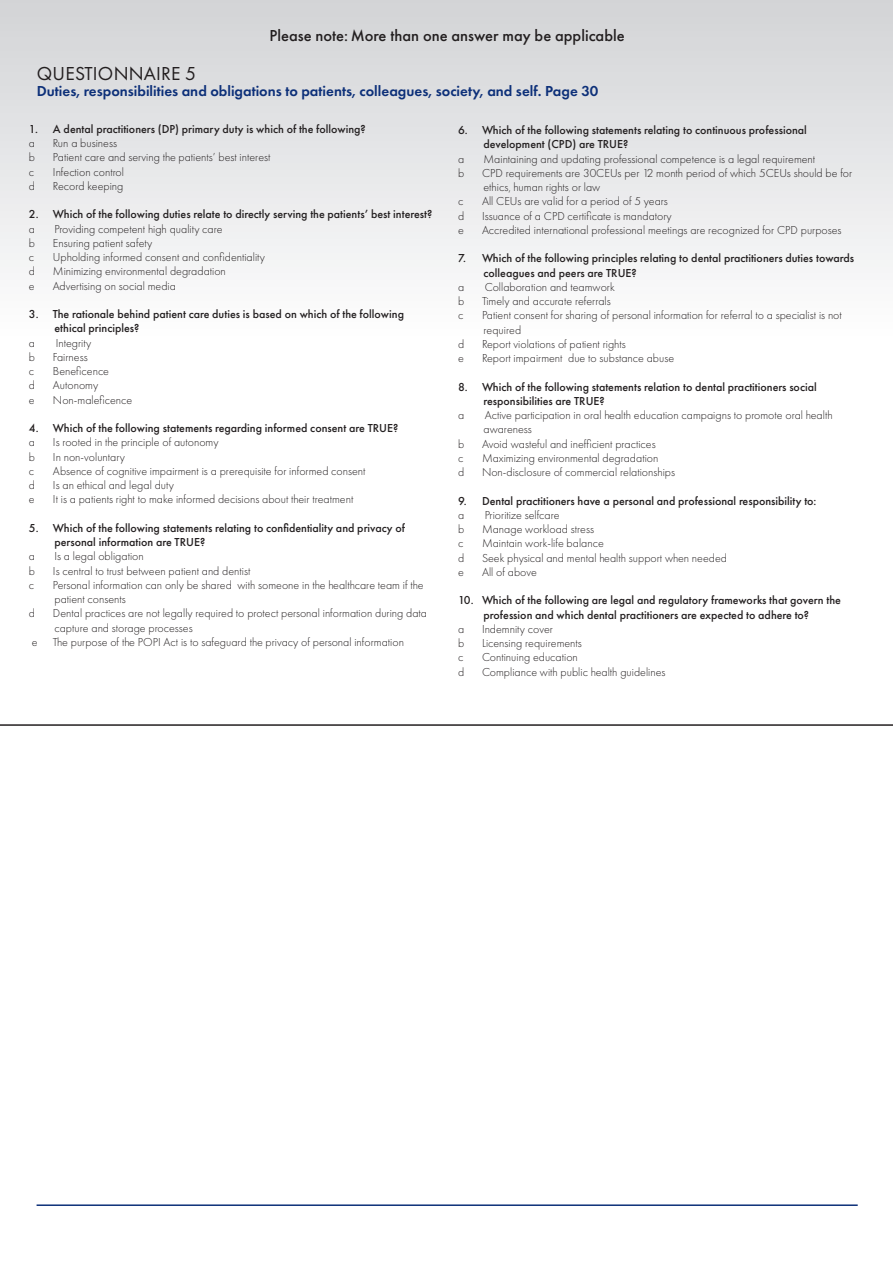
<style>
.page{position:relative;width:893px;height:1263px;background:#fff}
.page>*{position:absolute;margin:0;border:0;box-sizing:border-box;transform-origin:0 0}
.t1{font:19.5px "Futura PT";letter-spacing:.01em;color:#231f20}
.t2{font:500 16.5px "Futura PT";color:#231f20}
.DM_Main_Heading{font:600 15px "Futura PT";color:#0d3079}
.t3{font:300 12px/14.2px "Futura PT";color:#231f20}
.t4{font:500 12px/14.2px "Futura PT";color:#231f20}
</style>
<div class="page">
<div style="left:0;top:0;width:893px;height:339px;background:linear-gradient(to bottom,#d2d3d6,#fefefe)"></div>
<hr style="left:37px;top:1204px;width:821px;height:2px;background:#0d3079">
<hr style="left:0;top:724px;width:893px;height:2px;background:#231f20">
<p class="t2" style="left:270px;top:26px;width:357px">Please note: More than one answer may be applicable</p>
<p class="t1" style="left:37px;top:62px;width:161px">QUESTIONNAIRE 5</p>
<p class="DM_Main_Heading" style="left:37px;top:82px;width:563px">Duties, responsibilities and obligations to patients, colleagues, society, and self. Page 30</p>
<p class="t4" style="left:29px;top:122px;width:338px">1. A dental practitioners (DP) primary duty is which of the following?</p>
<p class="t3" style="left:29px;top:136px;width:8px">a</p>
<p class="t3" style="left:53px;top:136px;width:66px">Run a business</p>
<p class="t3" style="left:29px;top:150px;width:8px">b</p>
<p class="t3" style="left:53px;top:150px;width:219px">Patient care and serving the patients’ best interest</p>
<p class="t3" style="left:29px;top:165px;width:7px">c</p>
<p class="t3" style="left:53px;top:165px;width:73px">Infection control</p>
<p class="t3" style="left:29px;top:179px;width:8px">d</p>
<p class="t3" style="left:53px;top:179px;width:72px">Record keeping</p>
<p class="t4" style="left:29px;top:207px;width:405px">2. Which of the following duties relate to directly serving the patients’ best interest?</p>
<p class="t3" style="left:29px;top:222px;width:8px">a</p>
<p class="t3" style="left:54px;top:222px;width:170px">Providing competent high quality care</p>
<p class="t3" style="left:29px;top:236px;width:8px">b</p>
<p class="t3" style="left:53px;top:236px;width:101px">Ensuring patient safety</p>
<p class="t3" style="left:29px;top:250px;width:7px">c</p>
<p class="t3" style="left:53px;top:250px;width:213px">Upholding informed consent and confidentiality</p>
<p class="t3" style="left:29px;top:264px;width:8px">d</p>
<p class="t3" style="left:53px;top:264px;width:174px">Minimizing environmental degradation</p>
<p class="t3" style="left:29px;top:279px;width:7px">e</p>
<p class="t3" style="left:53px;top:279px;width:125px">Advertising on social media</p>
<p class="t4" style="left:54px;top:307px;width:351px;text-indent:-26px">3. The rationale behind patient care duties is based on which of the following ethical principles?</p>
<p class="t3" style="left:29px;top:336px;width:8px">a</p>
<p class="t3" style="left:56px;top:336px;width:37px">Integrity</p>
<p class="t3" style="left:29px;top:350px;width:8px">b</p>
<p class="t3" style="left:53px;top:350px;width:36px">Fairness</p>
<p class="t3" style="left:29px;top:364px;width:7px">c</p>
<p class="t3" style="left:53px;top:364px;width:58px">Beneficence</p>
<p class="t3" style="left:29px;top:378px;width:8px">d</p>
<p class="t3" style="left:53px;top:378px;width:47px">Autonomy</p>
<p class="t3" style="left:29px;top:393px;width:7px">e</p>
<p class="t3" style="left:53px;top:393px;width:81px">Non-maleficence</p>
<p class="t4" style="left:29px;top:421px;width:371px">4. Which of the following statements regarding informed consent are TRUE?</p>
<p class="t3" style="left:29px;top:435px;width:8px">a</p>
<p class="t3" style="left:53px;top:435px;width:167px">Is rooted in the principle of autonomy</p>
<p class="t3" style="left:29px;top:450px;width:8px">b</p>
<p class="t3" style="left:53px;top:450px;width:73px">In non-voluntary</p>
<p class="t3" style="left:29px;top:464px;width:7px">c</p>
<p class="t3" style="left:53px;top:464px;width:314px">Absence of cognitive impairment is a prerequisite for informed consent</p>
<p class="t3" style="left:29px;top:478px;width:8px">d</p>
<p class="t3" style="left:53px;top:478px;width:122px">Is an ethical and legal duty</p>
<p class="t3" style="left:29px;top:492px;width:7px">e</p>
<p class="t3" style="left:53px;top:492px;width:302px">It is a patients right to make informed decisions about their treatment</p>
<p class="t4" style="left:54px;top:521px;width:352px;text-indent:-26px">5. Which of the following statements relating to confidentiality and privacy of personal information are TRUE?</p>
<p class="t3" style="left:29px;top:549px;width:8px">a</p>
<p class="t3" style="left:54px;top:549px;width:91px">Is a legal obligation</p>
<p class="t3" style="left:29px;top:564px;width:8px">b</p>
<p class="t3" style="left:53px;top:564px;width:199px">Is central to trust between patient and dentist</p>
<p class="t3" style="left:29px;top:578px;width:7px">c</p>
<p class="t3" style="left:53px;top:578px;width:372px">Personal information can only be shared with someone in the healthcare team if the patient consents</p>
<p class="t3" style="left:29px;top:606px;width:8px">d</p>
<p class="t3" style="left:53px;top:606px;width:376px">Dental practices are not legally required to protect personal information during data capture and storage processes</p>
<p class="t3" style="left:32px;top:635px;width:7px">e</p>
<p class="t3" style="left:53px;top:635px;width:352px">The purpose of the POPI Act is to safeguard the privacy of personal information</p>
<p class="t4" style="left:483px;top:123px;width:325px;text-indent:-26px">6. Which of the following statements relating to continuous professional development (CPD) are TRUE?</p>
<p class="t3" style="left:458px;top:152px;width:8px">a</p>
<p class="t3" style="left:483px;top:152px;width:333px">Maintaining and updating professional competence is a legal requirement</p>
<p class="t3" style="left:458px;top:166px;width:8px">b</p>
<p class="t3" style="left:482px;top:166px;width:372px">CPD requirements are 30CEUs per 12 month period of which 5CEUs should be for ethics, human rights or law</p>
<p class="t3" style="left:458px;top:194px;width:7px">c</p>
<p class="t3" style="left:482px;top:194px;width:187px">All CEUs are valid for a period of 5 years</p>
<p class="t3" style="left:458px;top:209px;width:8px">d</p>
<p class="t3" style="left:482px;top:209px;width:191px">Issuance of a CPD certificate is mandatory</p>
<p class="t3" style="left:458px;top:223px;width:7px">e</p>
<p class="t3" style="left:482px;top:223px;width:361px">Accredited international professional meetings are recognized for CPD purposes</p>
<p class="t4" style="left:483px;top:251px;width:372px;text-indent:-26px">7. Which of the following principles relating to dental practitioners duties towards colleagues and peers are TRUE?</p>
<p class="t3" style="left:458px;top:280px;width:8px">a</p>
<p class="t3" style="left:485px;top:280px;width:132px">Collaboration and teamwork</p>
<p class="t3" style="left:458px;top:294px;width:8px">b</p>
<p class="t3" style="left:482px;top:294px;width:130px">Timely and accurate referrals</p>
<p class="t3" style="left:458px;top:308px;width:7px">c</p>
<p class="t3" style="left:482px;top:308px;width:361px">Patient consent for sharing of personal information for referral to a specialist is not required</p>
<p class="t3" style="left:458px;top:337px;width:8px">d</p>
<p class="t3" style="left:482px;top:337px;width:145px">Report violations of patient rights</p>
<p class="t3" style="left:458px;top:351px;width:7px">e</p>
<p class="t3" style="left:482px;top:351px;width:194px">Report impairment due to substance abuse</p>
<p class="t4" style="left:483px;top:379px;width:335px;text-indent:-26px">8. Which of the following statements relation to dental practitioners social responsibilities are TRUE?</p>
<p class="t3" style="left:458px;top:408px;width:8px">a</p>
<p class="t3" style="left:483px;top:408px;width:351px">Active participation in oral health education campaigns to promote oral health awareness</p>
<p class="t3" style="left:458px;top:437px;width:8px">b</p>
<p class="t3" style="left:482px;top:437px;width:175px">Avoid wasteful and inefficient practices</p>
<p class="t3" style="left:458px;top:451px;width:7px">c</p>
<p class="t3" style="left:482px;top:451px;width:178px">Maximizing environmental degradation</p>
<p class="t3" style="left:458px;top:465px;width:8px">d</p>
<p class="t3" style="left:482px;top:465px;width:195px">Non-disclosure of commercial relationships</p>
<p class="t4" style="left:458px;top:493px;width:360px">9. Dental practitioners have a personal and professional responsibility to:</p>
<p class="t3" style="left:458px;top:508px;width:8px">a</p>
<p class="t3" style="left:485px;top:508px;width:76px">Prioritize selfcare</p>
<p class="t3" style="left:458px;top:522px;width:8px">b</p>
<p class="t3" style="left:482px;top:522px;width:114px">Manage workload stress</p>
<p class="t3" style="left:458px;top:536px;width:7px">c</p>
<p class="t3" style="left:482px;top:536px;width:123px">Maintain work-life balance</p>
<p class="t3" style="left:458px;top:551px;width:8px">d</p>
<p class="t3" style="left:482px;top:551px;width:246px">Seek physical and mental health support when needed</p>
<p class="t3" style="left:458px;top:565px;width:7px">e</p>
<p class="t3" style="left:482px;top:565px;width:56px">All of above</p>
<p class="t4" style="left:458px;top:593px;width:384px;text-align:center">10. Which of the following are legal and regulatory frameworks that govern the profession and which dental practitioners are expected to adhere to?</p>
<p class="t3" style="left:458px;top:622px;width:8px">a</p>
<p class="t3" style="left:482px;top:622px;width:72px">Indemnity cover</p>
<p class="t3" style="left:458px;top:636px;width:8px">b</p>
<p class="t3" style="left:482px;top:636px;width:101px">Licensing requirements</p>
<p class="t3" style="left:458px;top:650px;width:7px">c</p>
<p class="t3" style="left:482px;top:650px;width:97px">Continuing education</p>
<p class="t3" style="left:458px;top:665px;width:8px">d</p>
<p class="t3" style="left:482px;top:665px;width:185px">Compliance with public health guidelines</p>
</div>
